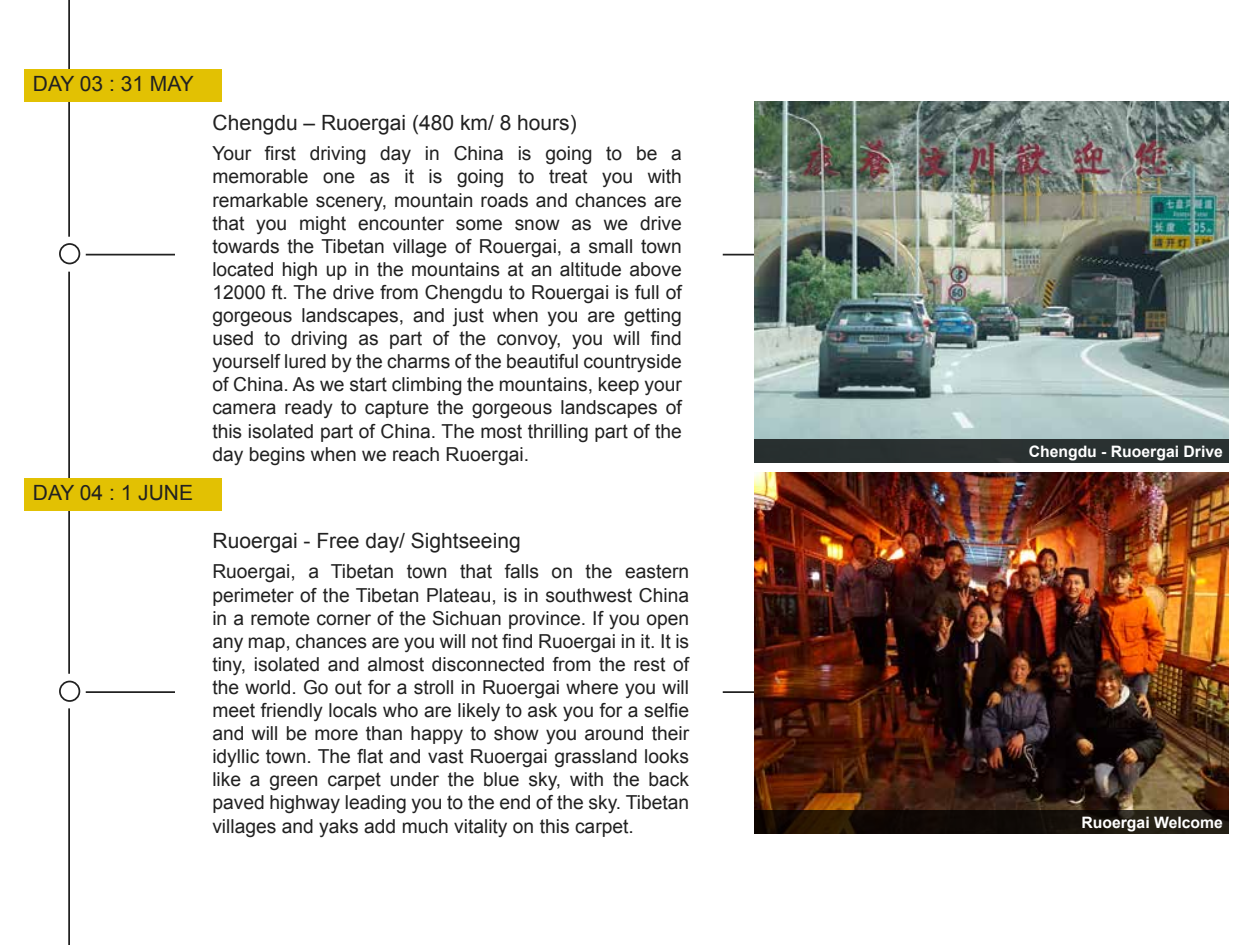
<style>
.page{position:relative;width:1260px;height:945px;background:#fff}
.page>*{position:absolute;margin:0;border:0;box-sizing:border-box;transform-origin:0 0}
.t1{font:21px "Arial";color:#212121}
.t2{font:19.25px/23.1px "Arial";color:#212121;text-align:justify}
.t3{font:700 15.75px "Arial";color:#fff}
</style>
<div class="page">
<svg style="left:68px;top:272px;width:2px;height:402px"></svg>
<svg style="left:68px;top:708px;width:2px;height:237px"></svg>
<svg style="left:68px;top:0;width:2px;height:237px"></svg>
<div style="left:25px;top:69px;width:197px;height:33px;background:#e2c103"></div>
<div style="left:25px;top:478px;width:197px;height:33px;background:#e2c103"></div>
<div style="left:59px;top:243px;width:21px;height:21px;border:2px solid #212121;border-radius:50%"></div>
<hr style="left:86px;top:254px;width:89px;height:2px;background:#212121">
<hr style="left:723px;top:254px;width:31px;height:2px;background:#212121">
<div style="left:59px;top:681px;width:21px;height:21px;border:2px solid #212121;border-radius:50%"></div>
<hr style="left:86px;top:691px;width:89px;height:2px;background:#212121">
<hr style="left:723px;top:691px;width:31px;height:2px;background:#212121">
<img style="left:755px;top:102px;width:473px;height:337px">
<div style="left:754px;top:439px;width:474px;height:24px;background:#293031"></div>
<img style="left:755px;top:473px;width:473px;height:337px">
<svg style="left:754px;top:810px;width:474px;height:24px;fill:#130d06"></svg>
<p class="t1" style="left:33px;top:70px;width:163px">DAY 03 : 31 MAY</p>
<p class="t1" style="left:33px;top:479px;width:162px">DAY 04 : 1 JUNE</p>
<p class="t1" style="left:213px;top:109px;width:366px">Chengdu – Ruoergai (480 km/ 8 hours)</p>
<p class="t2" style="left:212px;top:142px;width:471px">Your first driving day in China is going to be a memorable one as it is going to treat you with remarkable scenery, mountain roads and chances are that you might encounter some snow as we drive towards the Tibetan village of Rouergai, a small town located high up in the mountains at an altitude above 12000 ft. The drive from Chengdu to Rouergai is full of gorgeous landscapes, and just when you are getting used to driving as part of the convoy, you will find yourself lured by the charms of the beautiful countryside of China. As we start climbing the mountains, keep your camera ready to capture the gorgeous landscapes of this isolated part of China. The most thrilling part of the day begins when we reach Ruoergai.</p>
<p class="t1" style="left:213px;top:527px;width:310px">Ruoergai - Free day/ Sightseeing</p>
<p class="t2" style="left:212px;top:560px;width:478px">Ruoergai, a Tibetan town that falls on the eastern perimeter of the Tibetan Plateau, is in southwest China in a remote corner of the Sichuan province. If you open any map, chances are you will not find Ruoergai in it. It is tiny, isolated and almost disconnected from the rest of the world. Go out for a stroll in Ruoergai where you will meet friendly locals who are likely to ask you for a selfie and will be more than happy to show you around their idyllic town. The flat and vast Ruoergai grassland looks like a green carpet under the blue sky, with the back paved highway leading you to the end of the sky. Tibetan villages and yaks add much vitality on this carpet.</p>
<p class="t3" style="left:1029px;top:441px;width:196px">Chengdu - Ruoergai Drive</p>
<p class="t3" style="left:1081px;top:812px;width:143px">Ruoergai Welcome</p>
</div>
